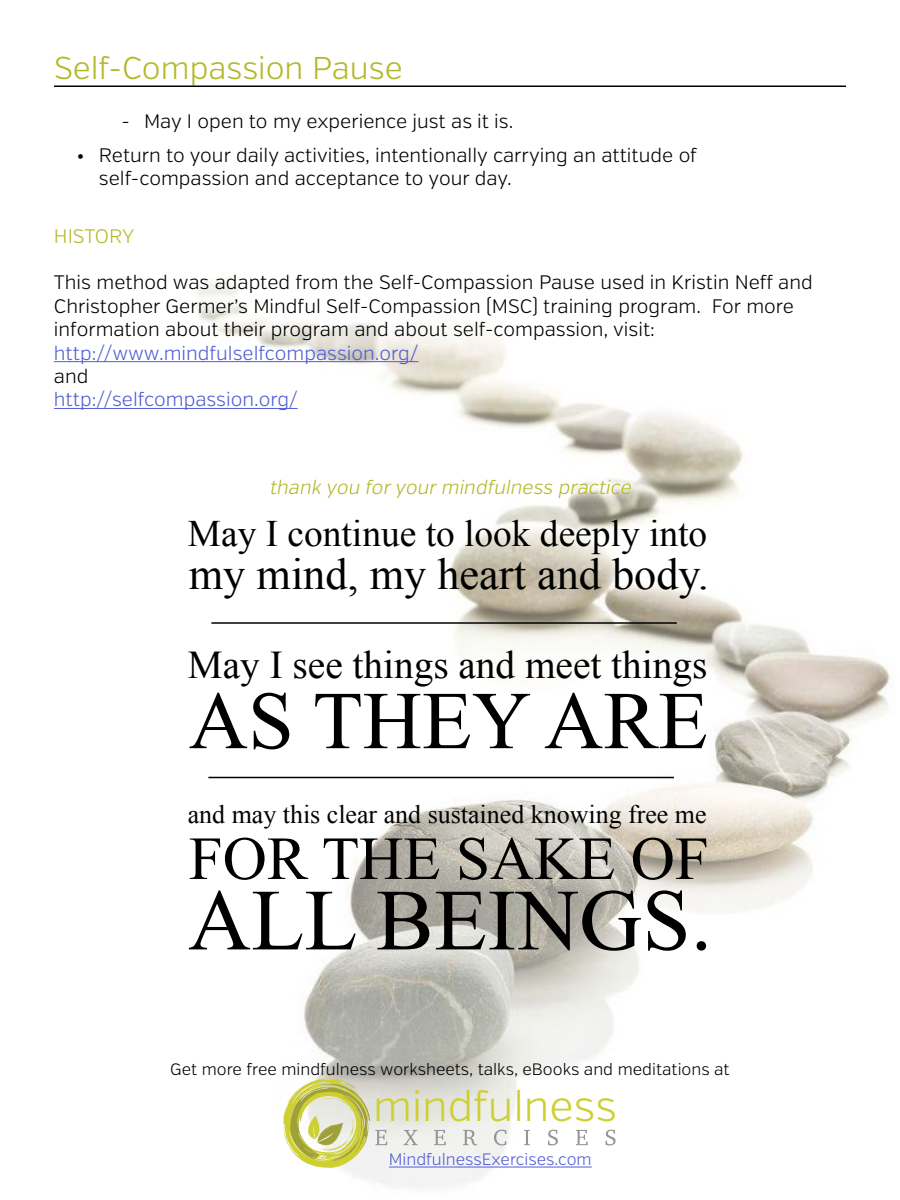
<style>
.page{position:relative;width:900px;height:1200px;background:#fff}
.page>*{position:absolute;margin:0;border:0;box-sizing:border-box;transform-origin:0 0}
.t1{font:87.15px "Times New Roman";color:#000}
.t2{font:82.05px "Times New Roman";color:#000}
.t3{font:61.05px "Times New Roman";color:#000}
.t4{font:44.25px "Times New Roman";color:#000}
.t5{font:300 42.6px "Verb";color:#cecf32}
.t6{font:39.3px "Times New Roman";color:#000}
.t7{font:37.35px "Times New Roman";color:#000}
.t8{font:300 31.5px "Verb";color:#b3b828}
.t9{font:25.95px "Times New Roman";color:#000}
.t10{font:300 19.5px/23.4px "Verb";color:#000}
.t11{font:300 19.5px "Verb";color:#4f5cd6}
.t12{font:italic 300 19.5px "Verb";color:#b3b828}
.t13{font:300 19.5px "Verb";color:#b3b828}
.t14{font:300 16.5px "Verb";color:#000}
.t15{font:300 16.5px "Verb";color:#4f5cd6}
</style>
<div class="page">
<img style="left:171px;top:281px;width:719px;height:907px">
<hr style="left:54px;top:86px;width:792px;height:1px;background:#000">
<svg style="left:404px;top:1130px;width:14px;height:15px"></svg>
<svg style="left:434px;top:1130px;width:12px;height:15px"></svg>
<svg style="left:463px;top:1130px;width:14px;height:15px"></svg>
<svg style="left:494px;top:1130px;width:12px;height:15px"></svg>
<svg style="left:524px;top:1130px;width:6px;height:15px"></svg>
<svg style="left:548px;top:1130px;width:10px;height:15px"></svg>
<svg style="left:576px;top:1130px;width:12px;height:15px"></svg>
<svg style="left:606px;top:1130px;width:10px;height:15px"></svg>
<svg style="left:283px;top:1078px;width:104px;height:90px"></svg>
<hr style="left:389px;top:1167px;width:203px;height:1px;background:#4f5cd6">
<hr style="left:54px;top:361px;width:365px;height:1px;background:#4f5cd6">
<hr style="left:54px;top:408px;width:244px;height:1px;background:#4f5cd6">
<hr style="left:211px;top:622px;width:466px;height:2px;background:#000">
<hr style="left:208px;top:777px;width:466px;height:1px;background:#000">
<h3 class="t8" style="left:54px;top:49px;width:350px">Self-Compassion Pause</h3>
<p class="t10" style="left:121px;top:110px;width:393px">- May I open to my experience just as it is.</p>
<p class="t10" style="left:99px;top:144px;width:600px;text-indent:-23px">• Return to your daily activities, intentionally carrying an attitude of self-compassion and acceptance to your day.</p>
<p class="t13" style="left:54px;top:224px;width:82px">HISTORY</p>
<p class="t10" style="left:54px;top:271px;width:760px">This method was adapted from the Self-Compassion Pause used in Kristin Neff and<br>Christopher Germer’s Mindful Self-Compassion (MSC) training program. For more information about their program and about self-compassion, visit:</p>
<p class="t11" style="left:54px;top:341px;width:366px">http://www.mindfulselfcompassion.org/</p>
<p class="t10" style="left:54px;top:365px;width:36px">and</p>
<p class="t11" style="left:54px;top:388px;width:245px">http://selfcompassion.org/</p>
<p class="t12" style="left:269px;top:476px;width:368px">thank you foryourmindfulness practice</p>
<h3 class="t7" style="left:188px;top:507px;width:521px">May I continue to look deeply into</h3>
<h3 class="t4" style="left:189px;top:543px;width:522px">my mind, my heart and body.</h3>
<h3 class="t6" style="left:188px;top:637px;width:521px">May I see things and meet things</h3>
<h2 class="t2" style="left:189px;top:663px;width:521px">AS THEY ARE</h2>
<h3 class="t9" style="left:188px;top:796px;width:520px">and may this clear and sustained knowing free me</h3>
<h3 class="t3" style="left:189px;top:815px;width:522px">FOR THE SAKE OF</h3>
<h1 class="t1" style="left:188px;top:859px;width:526px">ALL BEINGS.</h1>
<p class="t14" style="left:170px;top:1060px;width:561px">Get more free mindfulness worksheets, talks, eBooks and meditations at</p>
<h3 class="t5" style="left:373px;top:1081px;width:245px">mindfulness</h3>
<p class="t15" style="left:389px;top:1150px;width:204px">MindfulnessExercises.com</p>
</div>
